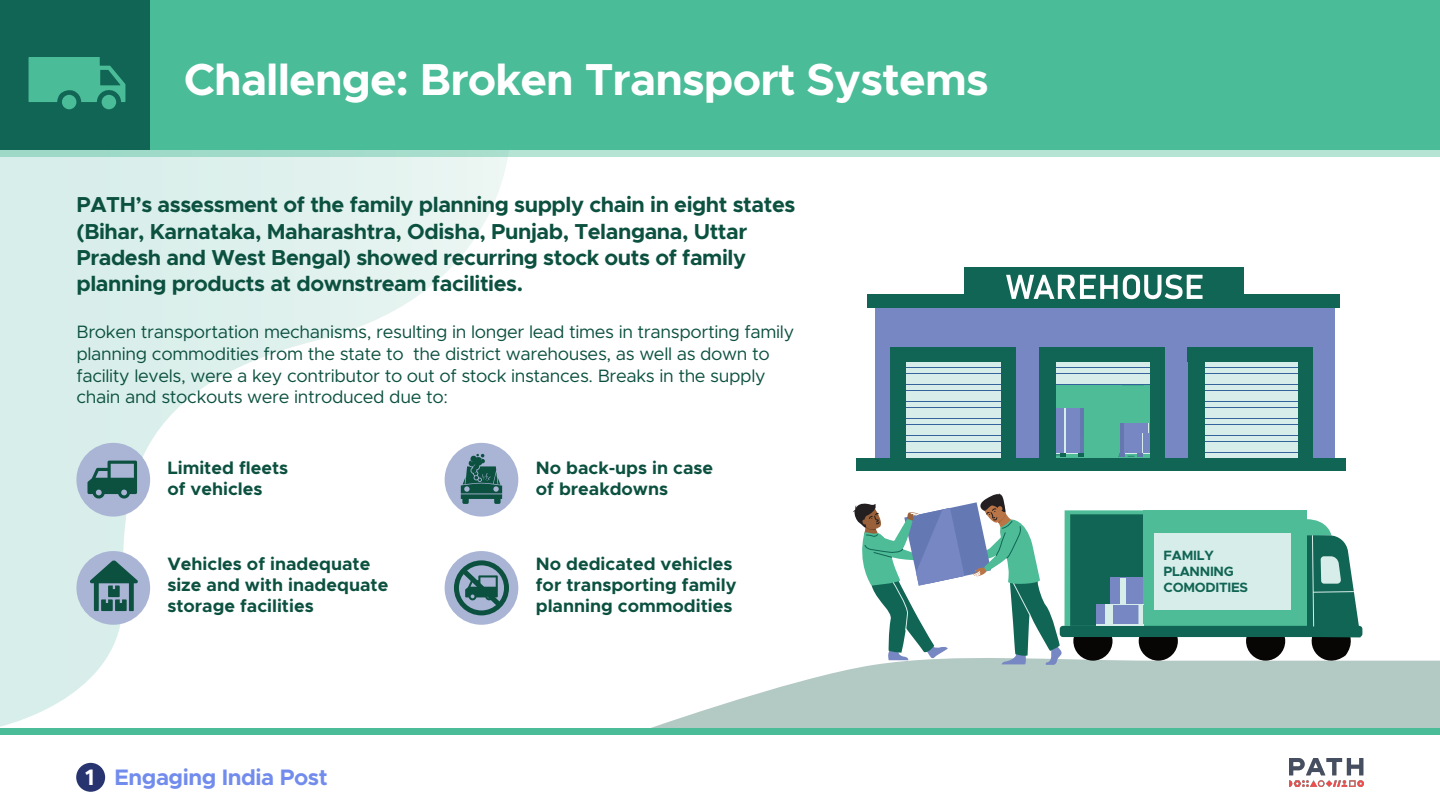
<style>
.page{position:relative;width:1440px;height:810px;background:#fff}
.page>*{position:absolute;margin:0;border:0;box-sizing:border-box;transform-origin:0 0}
.t1{font:700 45px "Metropolis";letter-spacing:-.02em;color:#fff}
.t2{font:700 22.5px "Metropolis";letter-spacing:-.02em;color:#728ced}
.t3{font:700 21.75px/26.1px "Metropolis";letter-spacing:-.02em;color:#0c5140}
.t4{font:18px/21.6px "Metropolis";letter-spacing:-.02em;color:#0c5140}
.t5{font:700 18px/21px "Metropolis";color:#0c5140}
.t6{font:700 13.5px/16.2px "Metropolis";letter-spacing:-.02em;color:#116554}
.s1{color:#fff}
</style>
<div class="page">
<svg style="left:651px;top:658px;width:789px;height:70px;fill:#b3c9c3"></svg>
<svg style="left:0;top:157px;width:515px;height:570px"></svg>
<div style="left:0;top:8px;width:1440px;height:149px;background:linear-gradient(to right,#a1dac9,#bce6d8)"></div>
<div style="left:0;top:0;width:1440px;height:149px;background:#4abc97"></div>
<div style="left:0;top:0;width:149px;height:149px;background:#116554"></div>
<div style="left:0;top:728px;width:1440px;height:74px;background:#4abc97"></div>
<div style="left:0;top:736px;width:1440px;height:74px;background:#fff"></div>
<div style="left:875px;top:308px;width:460px;height:150px;background:#7787c3"></div>
<div style="left:867px;top:295px;width:473px;height:13px;background:#116554"></div>
<svg style="left:1204px;top:362px;width:95px;height:96px"></svg>
<hr style="left:1204px;top:363px;width:94px;height:4px;background:#d7edea">
<div style="left:1204px;top:368px;width:94px;height:5px;background:#d7edea"></div>
<div style="left:1204px;top:374px;width:94px;height:5px;background:#d7edea"></div>
<hr style="left:1204px;top:380px;width:94px;height:4px;background:#d7edea">
<div style="left:1204px;top:385px;width:94px;height:5px;background:#d7edea"></div>
<div style="left:1204px;top:391px;width:94px;height:5px;background:#d7edea"></div>
<hr style="left:1204px;top:397px;width:94px;height:4px;background:#d7edea">
<div style="left:1204px;top:402px;width:94px;height:5px;background:#d7edea"></div>
<div style="left:1204px;top:408px;width:94px;height:5px;background:#d7edea"></div>
<div style="left:1204px;top:413px;width:94px;height:5px;background:#d7edea"></div>
<div style="left:1204px;top:419px;width:94px;height:5px;background:#d7edea"></div>
<div style="left:1204px;top:425px;width:94px;height:5px;background:#d7edea"></div>
<div style="left:1204px;top:430px;width:94px;height:5px;background:#d7edea"></div>
<div style="left:1204px;top:436px;width:94px;height:5px;background:#d7edea"></div>
<div style="left:1204px;top:442px;width:94px;height:5px;background:#d7edea"></div>
<div style="left:1204px;top:447px;width:94px;height:5px;background:#d7edea"></div>
<div style="left:1204px;top:453px;width:94px;height:5px;background:#d7edea"></div>
<div style="left:1299px;top:362px;width:14px;height:96px;background:#116554"></div>
<div style="left:1188px;top:347px;width:125px;height:15px;background:#116554"></div>
<div style="left:1052px;top:362px;width:98px;height:96px;background:linear-gradient(to right,#34629b,#34629b)"></div>
<hr style="left:1055px;top:363px;width:94px;height:4px;background:#d7edea">
<div style="left:1055px;top:368px;width:94px;height:5px;background:#d7edea"></div>
<div style="left:1055px;top:374px;width:94px;height:5px;background:#d7edea"></div>
<hr style="left:1055px;top:380px;width:94px;height:4px;background:#d7edea">
<div style="left:1055px;top:386px;width:95px;height:72px;background:#4dbc97"></div>
<div style="left:1150px;top:362px;width:14px;height:96px;background:#116554"></div>
<div style="left:1039px;top:347px;width:125px;height:15px;background:#116554"></div>
<svg style="left:906px;top:362px;width:95px;height:96px"></svg>
<hr style="left:907px;top:363px;width:94px;height:4px;background:#d7edea">
<div style="left:907px;top:368px;width:94px;height:5px;background:#d7edea"></div>
<div style="left:907px;top:374px;width:94px;height:5px;background:#d7edea"></div>
<hr style="left:907px;top:380px;width:94px;height:4px;background:#d7edea">
<div style="left:907px;top:385px;width:94px;height:5px;background:#d7edea"></div>
<div style="left:907px;top:391px;width:94px;height:5px;background:#d7edea"></div>
<hr style="left:907px;top:397px;width:94px;height:4px;background:#d7edea">
<div style="left:907px;top:402px;width:94px;height:5px;background:#d7edea"></div>
<div style="left:907px;top:408px;width:94px;height:5px;background:#d7edea"></div>
<div style="left:907px;top:413px;width:94px;height:5px;background:#d7edea"></div>
<div style="left:907px;top:419px;width:94px;height:5px;background:#d7edea"></div>
<div style="left:907px;top:425px;width:94px;height:5px;background:#d7edea"></div>
<div style="left:907px;top:430px;width:94px;height:5px;background:#d7edea"></div>
<div style="left:907px;top:436px;width:94px;height:5px;background:#d7edea"></div>
<div style="left:907px;top:442px;width:94px;height:5px;background:#d7edea"></div>
<div style="left:907px;top:447px;width:94px;height:5px;background:#d7edea"></div>
<div style="left:907px;top:453px;width:94px;height:5px;background:#d7edea"></div>
<div style="left:1001px;top:362px;width:15px;height:96px;background:#116554"></div>
<div style="left:891px;top:347px;width:125px;height:15px;background:#116554"></div>
<div style="left:964px;top:267px;width:279px;height:30px;background:#116554"></div>
<svg style="left:1006px;top:275px;width:197px;height:24px"></svg>
<div style="left:1066px;top:408px;width:17px;height:15px;background:#7787c3"></div>
<hr style="left:1080px;top:408px;width:3px;height:15px;background:#6478af">
<hr style="left:1062px;top:408px;width:4px;height:15px;background:#d7edea">
<div style="left:1055px;top:408px;width:9px;height:15px;background:#7787c3"></div>
<div style="left:1066px;top:423px;width:18px;height:15px;background:#7787c3"></div>
<hr style="left:1062px;top:423px;width:4px;height:15px;background:#d7edea">
<svg style="left:1055px;top:432px;width:29px;height:26px"></svg>
<div style="left:1055px;top:438px;width:9px;height:15px;background:#7787c3"></div>
<div style="left:1055px;top:423px;width:9px;height:15px;background:#7787c3"></div>
<svg style="left:1120px;top:423px;width:30px;height:10px"></svg>
<hr style="left:1119px;top:453px;width:31px;height:1px;background:#d7edea">
<div style="left:1142px;top:433px;width:8px;height:20px;background:#7787c3"></div>
<hr style="left:1139px;top:433px;width:3px;height:20px;background:#d7edea">
<div style="left:1123px;top:433px;width:18px;height:20px;background:#7787c3"></div>
<svg style="left:1118px;top:451px;width:25px;height:6px"></svg>
<hr style="left:1120px;top:433px;width:3px;height:20px;background:#6478af">
<div style="left:890px;top:361px;width:16px;height:97px;background:#116554"></div>
<div style="left:1039px;top:361px;width:16px;height:97px;background:#116554"></div>
<div style="left:1188px;top:361px;width:16px;height:97px;background:#116554"></div>
<hr style="left:1080px;top:423px;width:3px;height:15px;background:#6478af">
<div style="left:856px;top:458px;width:489px;height:13px;background:#116554"></div>
<svg style="left:853px;top:493px;width:209px;height:172px"></svg>
<div style="left:1065px;top:510px;width:152px;height:116px;background:#4dbc97"></div>
<div style="left:1070px;top:514px;width:171px;height:112px;background:#116554"></div>
<div style="left:1132px;top:605px;width:21px;height:21px;background:#7787c3"></div>
<svg style="left:1138px;top:605px;width:5px;height:20px"></svg>
<div style="left:1120px;top:605px;width:13px;height:21px;background:#7787c3"></div>
<div style="left:1119px;top:578px;width:35px;height:27px;background:#7787c3"></div>
<div style="left:1110px;top:578px;width:10px;height:27px;background:#7787c3"></div>
<div style="left:1139px;top:621px;width:39px;height:40px;background:#080505;border-radius:50%"></div>
<svg style="left:1073px;top:637px;width:40px;height:24px"></svg>
<div style="left:1246px;top:621px;width:39px;height:40px;background:#080505;border-radius:50%"></div>
<div style="left:1143px;top:510px;width:164px;height:116px;background:#4dbc97"></div>
<div style="left:1105px;top:605px;width:21px;height:21px;background:#7787c3"></div>
<div style="left:1096px;top:605px;width:10px;height:21px;background:#7787c3"></div>
<div style="left:1060px;top:626px;width:302px;height:11px;background:#116554;border-radius:3px"></div>
<div style="left:1120px;top:578px;width:6px;height:27px;background:#d7edea"></div>
<div style="left:1106px;top:604px;width:7px;height:22px;background:#d7edea"></div>
<hr style="left:1110px;top:604px;width:34px;height:1px;background:#d7edea">
<hr style="left:1096px;top:625px;width:48px;height:1px;background:#d7edea">
<div style="left:1154px;top:533px;width:137px;height:76px;background:#d7edea"></div>
<svg style="left:1254px;top:519px;width:108px;height:152px"></svg>
<div style="left:62px;top:95px;width:14px;height:14px;background:#4abc97;border-radius:50%"></div>
<div style="left:102px;top:95px;width:14px;height:14px;background:#4abc97;border-radius:50%"></div>
<svg style="left:29px;top:57px;width:96px;height:45px"></svg>
<div style="left:76px;top:443px;width:74px;height:74px;background:#aab5d6;border-radius:50%"></div>
<div style="left:76px;top:551px;width:74px;height:74px;background:#aab5d6;border-radius:50%"></div>
<div style="left:445px;top:443px;width:73px;height:74px;background:#aab5d6;border-radius:50%"></div>
<div style="left:445px;top:551px;width:73px;height:74px;background:#aab5d6;border-radius:50%"></div>
<svg style="left:87px;top:461px;width:50px;height:38px"></svg>
<svg style="left:90px;top:560px;width:48px;height:51px"></svg>
<svg style="left:461px;top:454px;width:41px;height:50px"></svg>
<svg style="left:454px;top:560px;width:55px;height:55px"></svg>
<div style="left:76px;top:763px;width:29px;height:29px;background:#28346f;border-radius:50%"></div>
<img style="left:1290px;top:758px;width:73px;height:29px">
<h1 class="t1" style="left:184px;top:51px;width:806px">Challenge: Broken Transport Systems</h1>
<p class="t3" style="left:76px;top:192px;width:720px">PATH’s assessment of the family planning supply chain in eight states (Bihar, Karnataka, Maharashtra, Odisha, Punjab, Telangana, Uttar Pradesh and West Bengal) showed recurring stock outs of family planning products at downstream facilities.</p>
<p class="t4" style="left:76px;top:321px;width:719px">Broken transportation mechanisms, resulting in longer lead times in transporting family planning commodities from the state to the district warehouses, as well as down to facility levels, were a key contributor to out of stock instances. Breaks in the supply chain and stockouts were introduced due to:</p>
<p class="t5" style="left:167px;top:457px;width:122px">Limited fleets of vehicles</p>
<p class="t5" style="left:167px;top:553px;width:223px">Vehicles of inadequate size and with inadequate storage facilities</p>
<p class="t2" style="left:85px;top:763px;width:244px"><span class="s1">1</span> Engaging India Post</p>
<p class="t5" style="left:536px;top:457px;width:179px">No back-ups in case of breakdowns</p>
<p class="t5" style="left:536px;top:553px;width:202px">No dedicated vehicles for transporting family planning commodities</p>
<p class="t6" style="left:1164px;top:547px;width:86px">FAMILY<br>PLANNING<br>COMODITIES</p>
</div>
